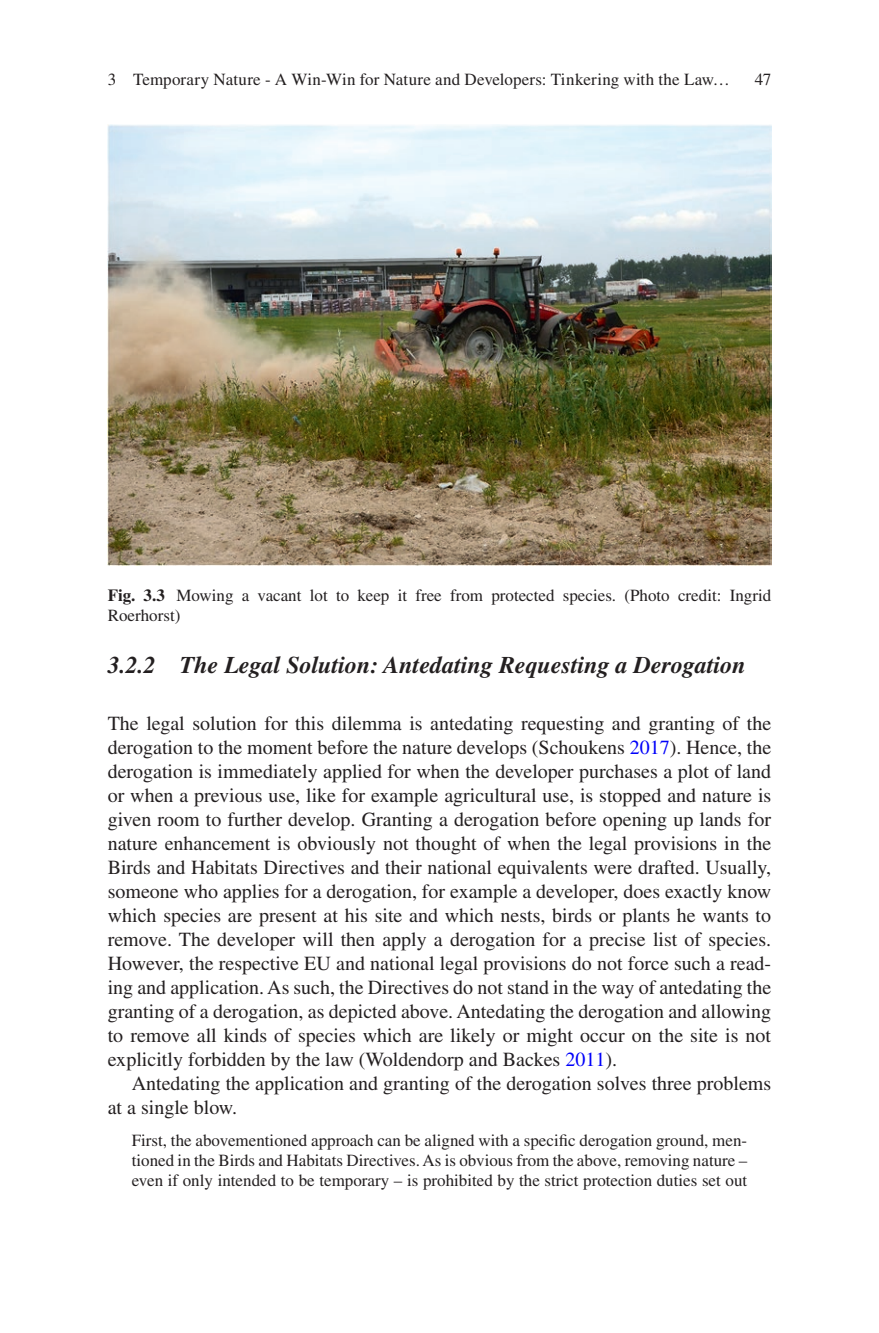
<style>
.page{position:relative;width:879px;height:1333px;background:#fff}
.page>*{position:absolute;margin:0;border:0;box-sizing:border-box;transform-origin:0 0}
.t1{font:italic 700 24px "Pclxcy Times LT Std";color:#231f20}
.t2{font:20px/24px "Pcstnv Times LT Std";color:#231f20;text-align:justify}
.t3{font:17px/20px "Pcstnv Times LT Std";color:#231f20}
.s1{font-family:"Tvbxch Times LT Std";font-weight:700}
.s2{color:#0000fa}
</style>
<div class="page">
<img style="left:108px;top:124px;width:663px;height:441px">
<p class="t3" style="left:108px;top:69px;width:623px">3 Temporary Nature - A Win-Win for Nature and Developers: Tinkering with the Law…</p>
<p class="t3" style="left:754px;top:69px;width:18px">47</p>
<p class="t3" style="left:108px;top:585px;width:665px"><span class="s1">Fig. 3.3</span> Mowing a vacant lot to keep it free from protected species. (Photo credit: Ingrid<br>Roerhorst)</p>
<p class="t1" style="left:108px;top:651px;width:639px">3.2.2 The Legal Solution: Antedating Requesting a Derogation</p>
<p class="t2" style="left:108px;top:710px;width:665px">The legal solution for this dilemma is antedating requesting and granting of the derogation to the moment before the nature develops (Schoukens <span class="s2">2017</span>). Hence, the derogation is immediately applied for when the developer purchases a plot of land or when a previous use, like for example agricultural use, is stopped and nature is given room to further develop. Granting a derogation before opening up lands for nature enhancement is obviously not thought of when the legal provisions in the Birds and Habitats Directives and their national equivalents were drafted. Usually, someone who applies for a derogation, for example a developer, does exactly know which species are present at his site and which nests, birds or plants he wants to remove. The developer will then apply a derogation for a precise list of species.<br>However, the respective EU and national legal provisions do not force such a read&shy;ing and application. As such, the Directives do not stand in the way of antedating the granting of a derogation, as depicted above. Antedating the derogation and allowing to remove all kinds of species which are likely or might occur on the site is not explicitly forbidden by the law (Woldendorp and Backes <span class="s2">2011</span>).</p>
<p class="t2" style="left:108px;top:1070px;width:665px;text-indent:24px">Antedating the application and granting of the derogation solves three problems at a single blow.</p>
<p class="t3" style="left:132px;top:1129px;width:617px;text-align:justify">First, the abovementioned approach can be aligned with a specific derogation ground, men&shy;tioned in the Birds and Habitats Directives. As is obvious from the above, removing nature – even if only intended to be temporary – is prohibited by the strict protection duties set out</p>
</div>
